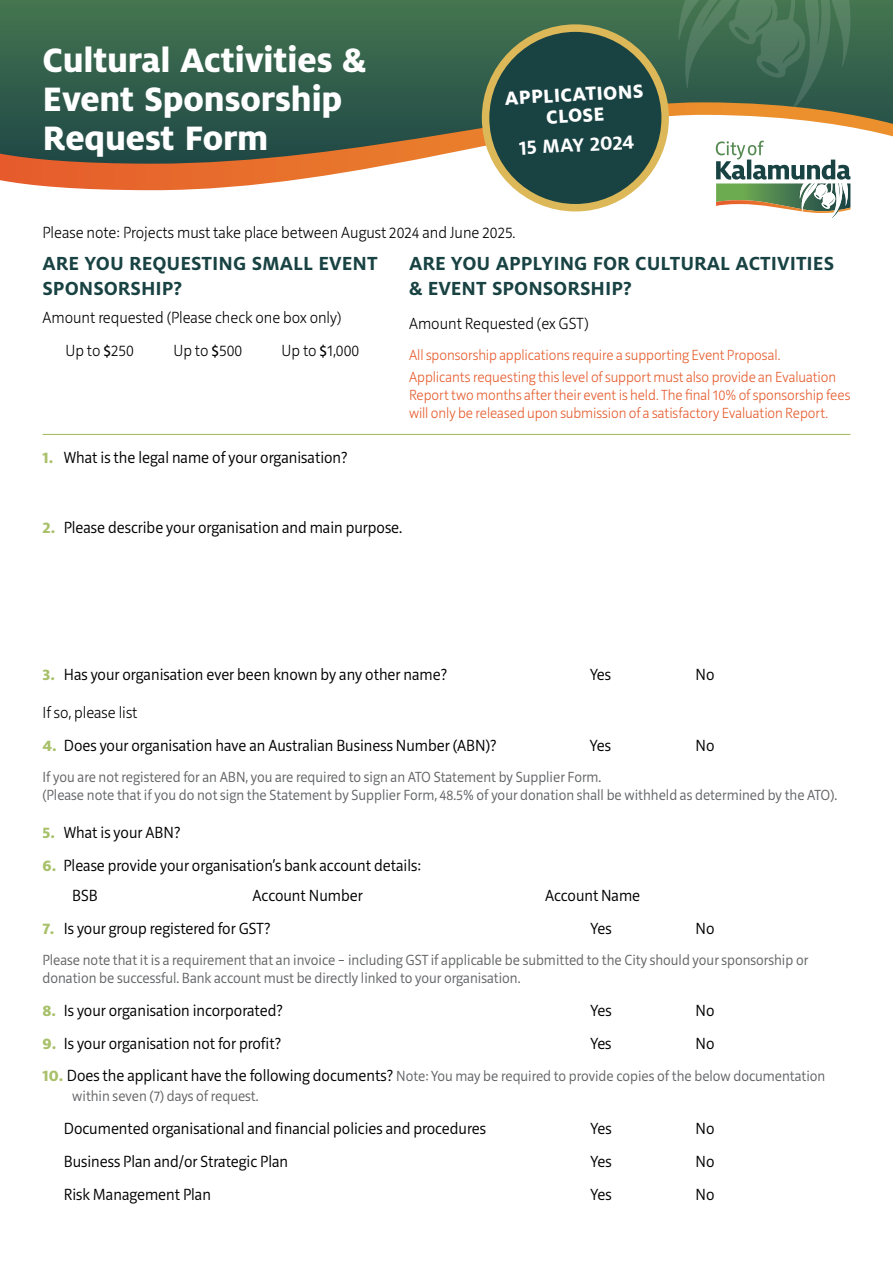
<style>
.page{position:relative;width:893px;height:1263px;background:#fff}
.page>*{position:absolute;margin:0;border:0;box-sizing:border-box;transform-origin:0 0}
.t1{font:800 37.5px/39px "Milo OT";letter-spacing:-.01em;color:#fff}
.t2{font:700 21px/25.2px "Milo OT";color:#194243}
.t3{font:800 21px/21px "Milo OT";color:#fff;text-align:center}
.t4{font:700 21px "Milo OT";color:#fff}
.t5{font:300 16.5px/30px "Riga";color:#000}
.t6{font:200 16.5px/32.5px "Riga";color:#000}
.t7{font:300 15px/18px "Riga";color:#636466}
.t8{font:200 15px/22.2px "Riga";letter-spacing:-.005em;color:#e65a2b}
.s1{font-family:"Milo OT Text";font-weight:400}
.s2{font-family:"Milo OT";font-weight:800;color:#a8c069}
.s3{font-family:"Milo OT";font-weight:800;font-size:16.5px;color:#a8c069}
.s4{font-size:16.5px;color:#000}
</style>
<div class="page">
<hr style="left:43px;top:434px;width:807px;height:1px;background:#a8c069">
<svg style="left:0;top:0;width:893px;height:192px;background:#3f6b51"></svg>
<svg style="left:678px;top:0;width:173px;height:102px;background:#416d55"></svg>
<svg style="left:716px;top:190px;width:134px;height:28px"></svg>
<svg style="left:0;top:102px;width:893px;height:88px"></svg>
<div style="left:486px;top:28px;width:179px;height:180px;background:#194243;border-radius:50%"></div>
<div style="left:482px;top:24px;width:187px;height:187px;border:8px solid #dcb858;border-radius:50%"></div>
<h1 class="t1" style="left:43px;top:41px;width:325px">Cultural Activities &amp;<br>Event Sponsorship<br>Request Form</h1>
<p class="t3" style="left:504px;top:87px;width:140px;rotate:-3deg">APPLICATIONS<br>CLOSE</p>
<p class="t4" style="left:519px;top:136px;width:117px;rotate:-3deg">15 MAY 2024</p>
<p class="t6" style="left:43px;top:216px;width:475px">Please note: Projects must take place between August 2024 and June 2025.</p>
<p class="t2" style="left:409px;top:251px;width:427px">ARE YOU APPLYING FOR CULTURAL ACTIVITIES &amp; EVENT SPONSORSHIP?</p>
<p class="t6" style="left:409px;top:308px;width:181px">Amount Requested (ex GST)</p>
<p class="t8" style="left:409px;top:344px;width:429px">All sponsorship applications require a supporting Event Proposal.<br>Applicants requesting this level of support must also provide an Evaluation</p>
<p class="t8" style="left:409px;top:387px;width:443px;line-height:18px">Report two months after their event is held. The final 10% of sponsorship fees will only be released upon submission of a satisfactory Evaluation Report.</p>
<p class="t2" style="left:43px;top:251px;width:337px">ARE YOU REQUESTING SMALL EVENT<br>SPONSORSHIP?</p>
<p class="t6" style="left:65px;top:302px;width:277px;text-indent:-23px">Amount requested (Please check one box only)<br>Up to <span class="s1">$</span>250</p>
<p class="t6" style="left:173px;top:335px;width:70px">Up to <span class="s1">$</span>500</p>
<p class="t6" style="left:281px;top:335px;width:79px">Up to <span class="s1">$</span>1,000</p>
<p class="t5" style="left:43px;top:443px;width:307px"><span class="s2">1.</span> What is the legal name of your organisation?</p>
<p class="t5" style="left:43px;top:513px;width:361px"><span class="s2">2.</span> Please describe your organisation and main purpose.</p>
<p class="t5" style="left:43px;top:660px;width:406px"><span class="s2">3.</span> Has your organisation ever been known by any other name?</p>
<p class="t5" style="left:590px;top:660px;width:23px">Yes</p>
<p class="t5" style="left:695px;top:660px;width:20px">No</p>
<p class="t6" style="left:43px;top:697px;width:97px">If so, please list</p>
<p class="t5" style="left:43px;top:731px;width:456px"><span class="s2">4.</span> Does your organisation have an Australian Business Number (ABN)?</p>
<p class="t5" style="left:590px;top:731px;width:23px">Yes</p>
<p class="t5" style="left:695px;top:731px;width:20px">No</p>
<p class="t7" style="left:43px;top:768px;width:796px">If you are not registered for an ABN, you are required to sign an ATO Statement by Supplier Form.<br>(Please note that if you do not sign the Statement by Supplier Form, 48.5% of your donation shall be withheld as determined by the ATO).</p>
<p class="t5" style="left:43px;top:818px;width:140px"><span class="s2">5.</span> What is your ABN?</p>
<p class="t5" style="left:72px;top:851px;width:350px;text-indent:-30px"><span class="s2">6.</span> Please provide your organisation’s bank account details:<br>BSB</p>
<p class="t5" style="left:253px;top:881px;width:112px">Account Number</p>
<p class="t5" style="left:545px;top:881px;width:97px">Account Name</p>
<p class="t5" style="left:43px;top:914px;width:230px"><span class="s2">7.</span> Is your group registered for GST?</p>
<p class="t5" style="left:590px;top:914px;width:23px">Yes</p>
<p class="t5" style="left:695px;top:914px;width:20px">No</p>
<p class="t7" style="left:43px;top:951px;width:767px">Please note that it is a requirement that an invoice – including GST if applicable be submitted to the City should your sponsorship or donation be successful. Bank account must be directly linked to your organisation.</p>
<p class="t5" style="left:43px;top:996px;width:242px"><span class="s2">8.</span> Is your organisation incorporated?</p>
<p class="t5" style="left:590px;top:996px;width:23px">Yes</p>
<p class="t5" style="left:695px;top:996px;width:20px">No</p>
<p class="t5" style="left:43px;top:1029px;width:240px"><span class="s2">9.</span> Is your organisation not for profit?</p>
<p class="t5" style="left:590px;top:1029px;width:23px">Yes</p>
<p class="t5" style="left:695px;top:1029px;width:20px">No</p>
<p class="t7" style="left:72px;top:1067px;width:755px;line-height:19.8px;text-indent:-30px"><span class="s3">10.</span> <span class="s4">Does the applicant have the following documents?</span> Note: You may be required to provide copies of the below documentation within seven (7) days of request.</p>
<p class="t5" style="left:64px;top:1114px;width:424px">Documented organisational and financial policies and procedures</p>
<p class="t5" style="left:590px;top:1114px;width:23px">Yes</p>
<p class="t5" style="left:695px;top:1114px;width:20px">No</p>
<p class="t5" style="left:64px;top:1147px;width:226px">Business Plan and/or Strategic Plan</p>
<p class="t5" style="left:590px;top:1147px;width:23px">Yes</p>
<p class="t5" style="left:695px;top:1147px;width:20px">No</p>
<p class="t5" style="left:64px;top:1180px;width:149px">Risk Management Plan</p>
<p class="t5" style="left:590px;top:1180px;width:23px">Yes</p>
<p class="t5" style="left:695px;top:1180px;width:20px">No</p>
</div>
